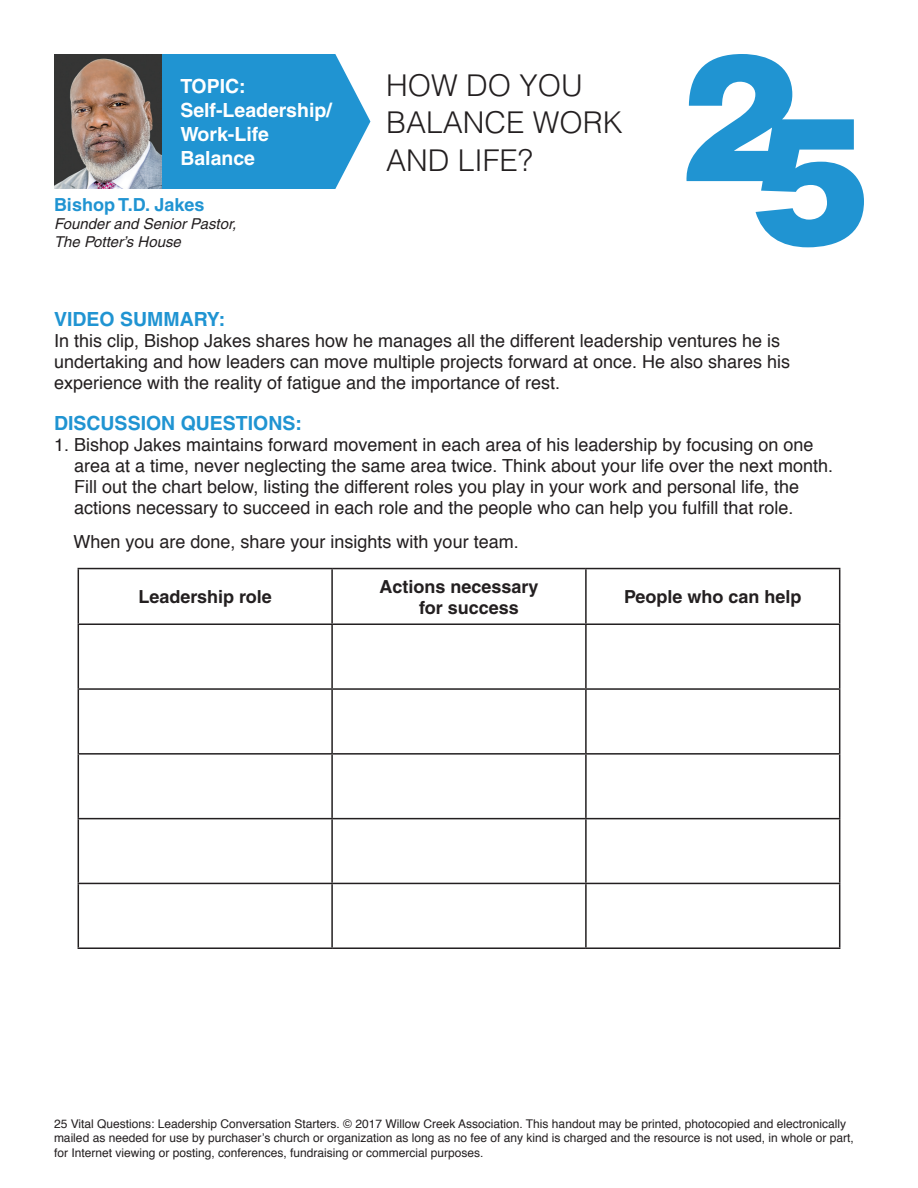
<style>
.page{position:relative;width:918px;height:1188px;background:#fff}
.page>*{position:absolute;margin:0;border:0;box-sizing:border-box;transform-origin:0 0}
.t1{font:300 30px/37.5px "Helvetica";color:#231f20}
.t2{font:700 19.5px/24px "Helvetica";color:#fff}
.t3{font:700 19.5px "Helvetica";color:#2094d2}
.Pa3{font:18px/21px "Helvetica";color:#231f20}
.Default{font:700 18px/21px "Helvetica";color:#231f20}
.t4{font:700 18px "Helvetica";color:#2094d2}
.t5{font:italic 15px/18px "Helvetica";color:#231f20}
.t6{font:12px/14.4px "Helvetica";color:#231f20}
</style>
<div class="page">
<svg style="left:686px;top:54px;width:178px;height:193px"></svg>
<hr style="left:78px;top:568px;width:254px;height:1px;background:#231f20">
<hr style="left:78px;top:569px;width:1px;height:54px;background:#231f20">
<hr style="left:332px;top:568px;width:254px;height:1px;background:#231f20">
<hr style="left:331px;top:569px;width:2px;height:54px;background:#231f20">
<hr style="left:586px;top:568px;width:254px;height:1px;background:#231f20">
<hr style="left:585px;top:569px;width:2px;height:54px;background:#231f20">
<hr style="left:839px;top:569px;width:1px;height:54px;background:#231f20">
<hr style="left:78px;top:623px;width:254px;height:2px;background:#231f20">
<hr style="left:78px;top:625px;width:1px;height:63px;background:#231f20">
<hr style="left:332px;top:623px;width:254px;height:2px;background:#231f20">
<hr style="left:331px;top:625px;width:2px;height:63px;background:#231f20">
<hr style="left:586px;top:623px;width:254px;height:2px;background:#231f20">
<hr style="left:585px;top:625px;width:2px;height:63px;background:#231f20">
<hr style="left:839px;top:625px;width:1px;height:63px;background:#231f20">
<hr style="left:78px;top:688px;width:254px;height:2px;background:#231f20">
<hr style="left:78px;top:690px;width:1px;height:63px;background:#231f20">
<hr style="left:332px;top:688px;width:254px;height:2px;background:#231f20">
<hr style="left:331px;top:690px;width:2px;height:63px;background:#231f20">
<hr style="left:586px;top:688px;width:254px;height:2px;background:#231f20">
<hr style="left:585px;top:690px;width:2px;height:63px;background:#231f20">
<hr style="left:839px;top:690px;width:1px;height:63px;background:#231f20">
<hr style="left:78px;top:753px;width:254px;height:2px;background:#231f20">
<hr style="left:78px;top:755px;width:1px;height:63px;background:#231f20">
<hr style="left:332px;top:753px;width:254px;height:2px;background:#231f20">
<hr style="left:331px;top:755px;width:2px;height:63px;background:#231f20">
<hr style="left:586px;top:753px;width:254px;height:2px;background:#231f20">
<hr style="left:585px;top:755px;width:2px;height:63px;background:#231f20">
<hr style="left:839px;top:755px;width:1px;height:63px;background:#231f20">
<hr style="left:78px;top:818px;width:254px;height:1px;background:#231f20">
<hr style="left:78px;top:819px;width:1px;height:64px;background:#231f20">
<hr style="left:332px;top:818px;width:254px;height:1px;background:#231f20">
<hr style="left:331px;top:819px;width:2px;height:64px;background:#231f20">
<hr style="left:586px;top:818px;width:254px;height:1px;background:#231f20">
<hr style="left:585px;top:819px;width:2px;height:64px;background:#231f20">
<hr style="left:839px;top:819px;width:1px;height:64px;background:#231f20">
<hr style="left:78px;top:883px;width:254px;height:1px;background:#231f20">
<hr style="left:78px;top:884px;width:1px;height:63px;background:#231f20">
<hr style="left:332px;top:883px;width:254px;height:1px;background:#231f20">
<hr style="left:331px;top:884px;width:2px;height:63px;background:#231f20">
<hr style="left:586px;top:883px;width:254px;height:1px;background:#231f20">
<hr style="left:585px;top:884px;width:2px;height:63px;background:#231f20">
<hr style="left:839px;top:884px;width:1px;height:63px;background:#231f20">
<hr style="left:78px;top:947px;width:254px;height:2px;background:#231f20">
<hr style="left:332px;top:947px;width:254px;height:2px;background:#231f20">
<hr style="left:586px;top:947px;width:254px;height:2px;background:#231f20">
<img style="left:54px;top:54px;width:108px;height:135px">
<svg style="left:162px;top:54px;width:208px;height:135px;background:#329cd5"></svg>
<p class="t2" style="left:180px;top:74px;width:153px">TOPIC:<br>Self-Leadership/<br>Work-Life<br>Balance</p>
<p class="t4" style="left:54px;top:194px;width:152px">Bishop T.D. Jakes</p>
<p class="t5" style="left:54px;top:215px;width:184px">Founder and Senior Pastor,<br>The Potter’s House</p>
<p class="t1" style="left:386px;top:66px;width:238px">HOW DO YOU<br>BALANCE WORK<br>AND LIFE?</p>
<p class="t3" style="left:54px;top:307px;width:173px">VIDEO SUMMARY:</p>
<p class="Pa3" style="left:54px;top:330px;width:738px">In this clip, Bishop Jakes shares how he manages all the different leadership ventures he is undertaking and how leaders can move multiple projects forward at once. He also shares his experience with the reality of fatigue and the importance of rest.</p>
<p class="t3" style="left:54px;top:411px;width:249px">DISCUSSION QUESTIONS:</p>
<p class="Pa3" style="left:74px;top:435px;width:761px;text-indent:-20px">1. Bishop Jakes maintains forward movement in each area of his leadership by focusing on one area at a time, never neglecting the same area twice. Think about your life over the next month.<br>Fill out the chart below, listing the different roles you play in your work and personal life, the actions necessary to succeed in each role and the people who can help you fulfill that role.</p>
<p class="Pa3" style="left:74px;top:532px;width:447px">When you are done, share your insights with your team.</p>
<p class="Default" style="left:138px;top:586px;width:135px">Leadership role</p>
<p class="Default" style="left:419px;top:576px;width:121px;text-indent:-40px">Actions necessary for success</p>
<p class="Default" style="left:624px;top:586px;width:179px">People who can help</p>
<p class="t6" style="left:54px;top:1117px;width:801px">25 Vital Questions: Leadership Conversation Starters. © 2017 Willow Creek Association. This handout may be printed, photocopied and electronically mailed as needed for use by purchaser’s church or organization as long as no fee of any kind is charged and the resource is not used, in whole or part, for Internet viewing or posting, conferences, fundraising or commercial purposes.</p>
</div>
